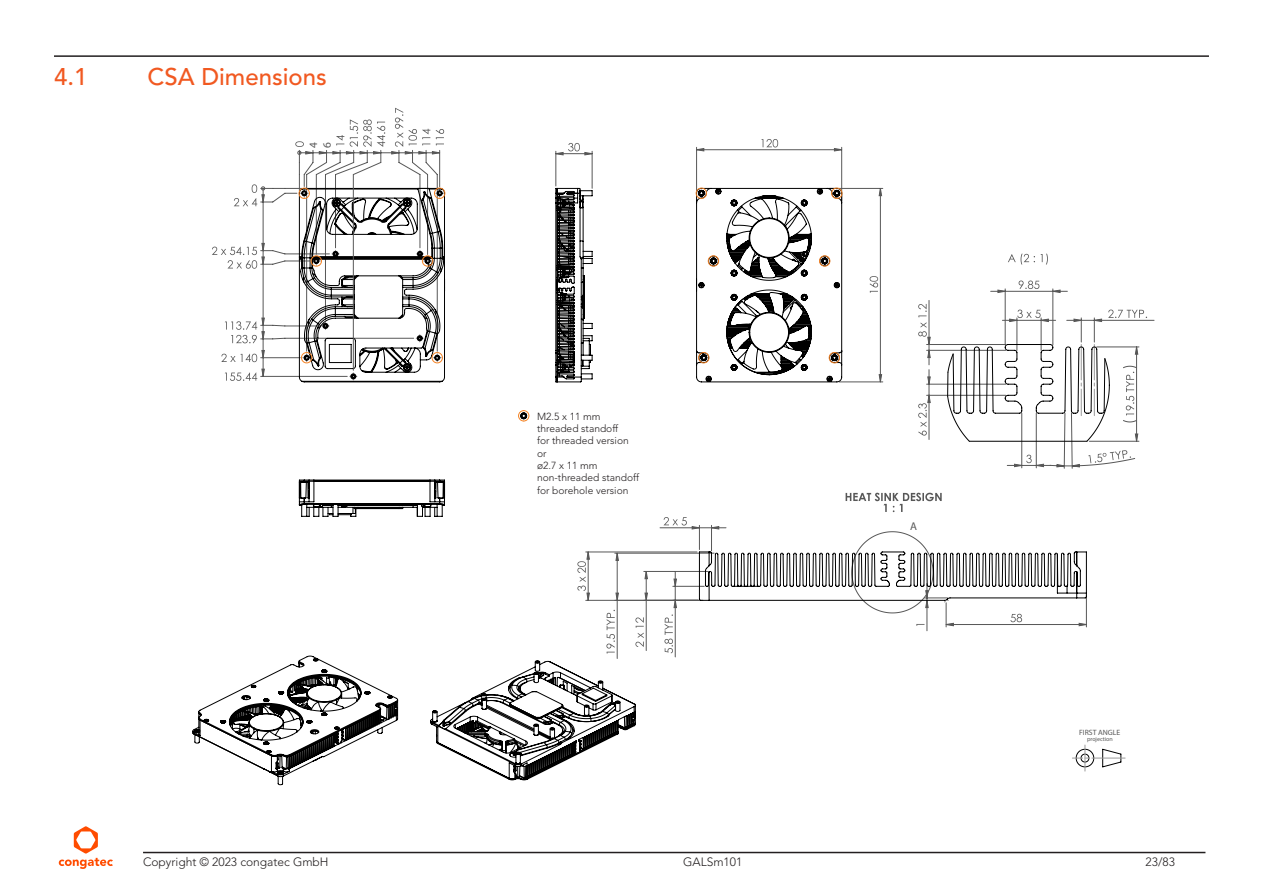
<style>
.page{position:relative;width:1263px;height:893px;background:#fff}
.page>*{position:absolute;margin:0;border:0;box-sizing:border-box;transform-origin:0 0}
.t1{font:500 24px "Avenir LT Std";color:#f15921}
.t2{font:300 12px "Avenir LT Std";color:#231f20}
.t3{font:11.25px/13.6px "Myriad Pro";color:#575757}
.t4{font:300 10.2px/12.3px "Avenir LT Std";color:#231f20}
.t5{font:7.65px "Myriad Pro";color:#575757}
.t6{font:6px "Myriad Pro";color:#575757}
</style>
<div class="page">
<hr style="left:54px;top:55px;width:1155px;height:2px;background:#231f20">
<hr style="left:143px;top:852px;width:1062px;height:1px;background:#231f20">
<svg style="left:59px;top:826px;width:54px;height:43px"></svg>
<svg style="left:1008px;top:254px;width:40px;height:10px"></svg>
<hr style="left:696px;top:147px;width:1px;height:44px;background:#575757">
<hr style="left:841px;top:147px;width:1px;height:54px;background:#575757">
<hr style="left:592px;top:151px;width:1px;height:37px;background:#575757">
<hr style="left:556px;top:151px;width:1px;height:35px;background:#575757">
<hr style="left:829px;top:188px;width:54px;height:1px;background:#575757">
<hr style="left:1094px;top:320px;width:60px;height:1px;background:#575757">
<hr style="left:1005px;top:289px;width:1px;height:56px;background:#575757">
<hr style="left:1052px;top:289px;width:1px;height:56px;background:#575757">
<hr style="left:617px;top:600px;width:1px;height:58px;background:#575757">
<hr style="left:675px;top:600px;width:1px;height:57px;background:#575757">
<hr style="left:926px;top:344px;width:80px;height:1px;background:#575757">
<hr style="left:929px;top:300px;width:1px;height:44px;background:#575757">
<svg style="left:696px;top:139px;width:146px;height:12px"></svg>
<svg style="left:555px;top:143px;width:38px;height:12px"></svg>
<svg style="left:870px;top:188px;width:12px;height:159px"></svg>
<svg style="left:991px;top:281px;width:76px;height:12px"></svg>
<svg style="left:842px;top:347px;width:105px;height:146px"></svg>
<svg style="left:918px;top:304px;width:13px;height:91px"></svg>
<svg style="left:212px;top:108px;width:233px;height:275px"></svg>
<svg style="left:555px;top:187px;width:38px;height:196px"></svg>
<svg style="left:696px;top:188px;width:146px;height:195px"></svg>
<svg style="left:299px;top:479px;width:146px;height:38px"></svg>
<svg style="left:192px;top:655px;width:206px;height:130px"></svg>
<svg style="left:577px;top:493px;width:510px;height:161px"></svg>
<svg style="left:947px;top:310px;width:200px;height:159px"></svg>
<svg style="left:1072px;top:745px;width:53px;height:26px"></svg>
<svg style="left:518px;top:410px;width:11px;height:12px"></svg>
<div style="left:299px;top:188px;width:11px;height:11px;border:1px solid #f58426;border-radius:50%"></div>
<div style="left:301px;top:352px;width:11px;height:11px;border:1px solid #f58426;border-radius:50%"></div>
<div style="left:432px;top:352px;width:11px;height:11px;border:1px solid #f58426;border-radius:50%"></div>
<div style="left:434px;top:188px;width:11px;height:11px;border:1px solid #f58426;border-radius:50%"></div>
<div style="left:311px;top:255px;width:11px;height:11px;border:1px solid #f58426;border-radius:50%"></div>
<div style="left:422px;top:255px;width:11px;height:11px;border:1px solid #f58426;border-radius:50%"></div>
<div style="left:696px;top:188px;width:11px;height:11px;border:1px solid #f58426;border-radius:50%"></div>
<div style="left:698px;top:352px;width:11px;height:11px;border:1px solid #f58426;border-radius:50%"></div>
<div style="left:829px;top:352px;width:11px;height:11px;border:1px solid #f58426;border-radius:50%"></div>
<div style="left:831px;top:188px;width:11px;height:11px;border:1px solid #f58426;border-radius:50%"></div>
<div style="left:708px;top:255px;width:11px;height:11px;border:1px solid #f58426;border-radius:50%"></div>
<div style="left:819px;top:255px;width:11px;height:11px;border:1px solid #f58426;border-radius:50%"></div>
<hr style="left:353px;top:175px;width:1px;height:195px;background:#575757">
<svg style="left:430px;top:660px;width:206px;height:120px"></svg>
<p class="t1" style="left:54px;top:63px;width:35px">4.1</p>
<p class="t1" style="left:148px;top:63px;width:181px">CSA Dimensions</p>
<p class="t3" style="left:306px;top:148px;width:7px;rotate:-90deg">4<br>6</p>
<p class="t4" style="left:537px;top:410px;width:104px">M2.5 x 11 mm threaded standoff<br>for threaded version or<br>ø2.7 x 11 mm non-threaded standoff for borehole version</p>
<p class="t3" style="left:910px;top:519px;width:8px">A</p>
<p class="t5" style="left:1079px;top:727px;width:43px">FIRST ANGLE</p>
<p class="t6" style="left:1087px;top:735px;width:27px">projection</p>
<p class="t2" style="left:143px;top:855px;width:187px">Copyright © 2023 congatec GmbH</p>
<p class="t2" style="left:683px;top:855px;width:61px">GALSm101</p>
<p class="t2" style="left:1145px;top:855px;width:31px">23/83</p>
</div>
